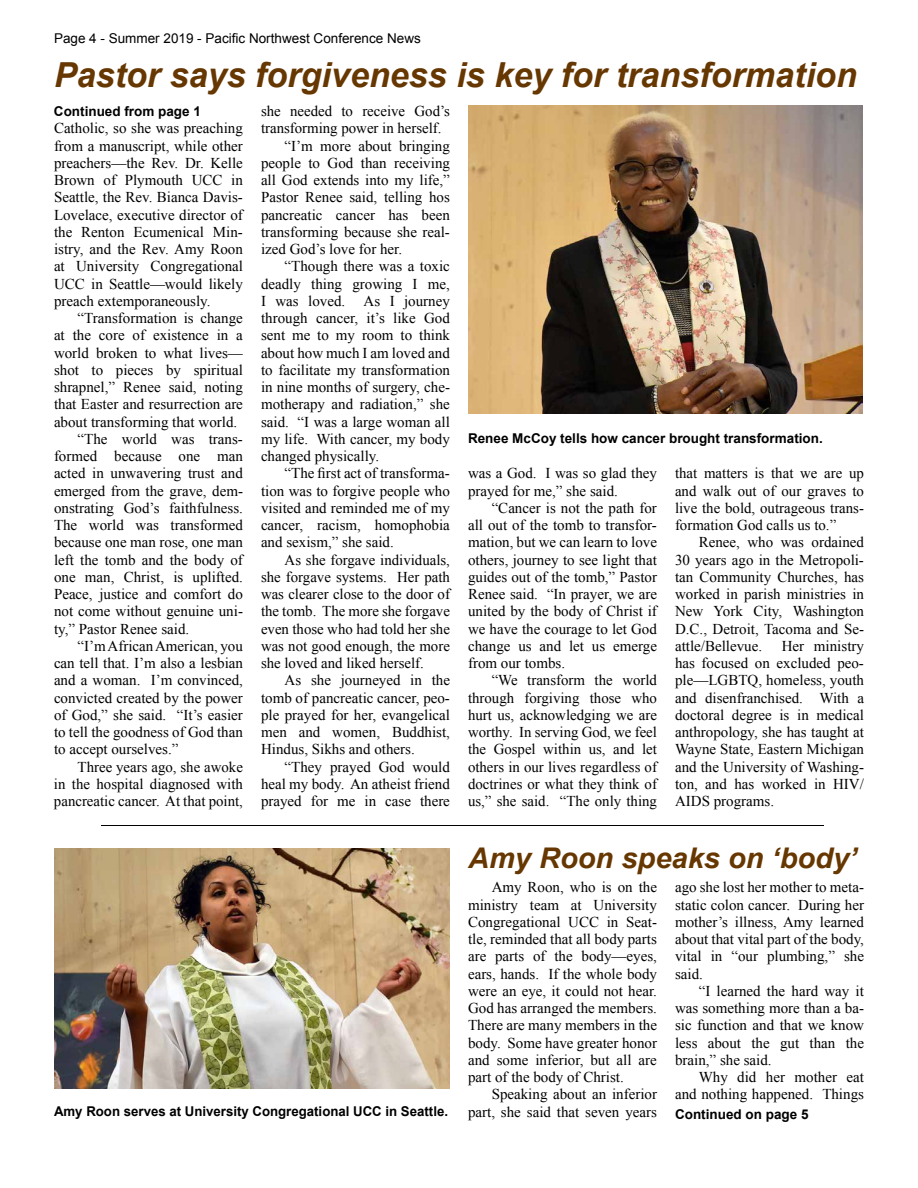
<style>
.page{position:relative;width:918px;height:1188px;background:#fff}
.page>*{position:absolute;margin:0;border:0;box-sizing:border-box;transform-origin:0 0}
.t1{font:italic 700 34.5px "Arial";color:#663700}
.t2{font:italic 700 28.5px "Arial";color:#663700}
.t3{font:15px/17.2px "Times New Roman";color:#000;text-align:justify}
.t4{font:700 13.5px "Arial";color:#000}
.t5{font:13.5px "Arial";color:#000}
</style>
<div class="page">
<img style="left:468px;top:106px;width:394px;height:307px">
<img style="left:54px;top:848px;width:396px;height:241px">
<hr style="left:100px;top:824px;width:726px;height:2px;background:#a4413a;opacity:.5">
<p class="t5" style="left:54px;top:29px;width:368px">Page 4 - Summer 2019 - Pacific Northwest Conference News</p>
<h1 class="t1" style="left:54px;top:53px;width:804px">Pastor says forgiveness is key for transformation</h1>
<p class="t4" style="left:54px;top:102px;width:149px">Continued from page 1</p>
<p class="t3" style="left:54px;top:120px;width:190px">Catholic, so she was preaching from a manuscript, while other preachers—the Rev. Dr. Kelle Brown of Plymouth UCC in Seattle, the Rev. Bianca Davis-Lovelace, executive director of the Renton Ecumenical Min&shy;istry, and the Rev. Amy Roon at University Congregational UCC in Seattle—would likely preach extemporaneously.</p>
<p class="t3" style="left:78px;top:309px;width:167px">“Transformation is change</p>
<p class="t3" style="left:54px;top:327px;width:190px">at the core of existence in a</p>
<p class="t3" style="left:54px;top:344px;width:190px">world broken to what lives—</p>
<p class="t3" style="left:54px;top:361px;width:190px">shot to pieces by spiritual</p>
<p class="t3" style="left:54px;top:378px;width:190px">shrapnel,” Renee said, noting</p>
<p class="t3" style="left:54px;top:396px;width:190px">that Easter and resurrection are</p>
<p class="t3" style="left:54px;top:413px;width:185px">about transforming that world.</p>
<p class="t3" style="left:78px;top:430px;width:167px">“The world was trans-</p>
<p class="t3" style="left:54px;top:447px;width:190px">formed because one man</p>
<p class="t3" style="left:54px;top:465px;width:190px">acted in unwavering trust and</p>
<p class="t3" style="left:54px;top:482px;width:190px">emerged from the grave, dem-</p>
<p class="t3" style="left:54px;top:499px;width:190px">onstrating God’s faithfulness.</p>
<p class="t3" style="left:54px;top:516px;width:190px">The world was transformed</p>
<p class="t3" style="left:54px;top:534px;width:190px">because one man rose, one man</p>
<p class="t3" style="left:54px;top:551px;width:190px">left the tomb and the body of</p>
<p class="t3" style="left:54px;top:568px;width:190px">one man, Christ, is uplifted.</p>
<p class="t3" style="left:54px;top:585px;width:190px">Peace, justice and comfort do</p>
<p class="t3" style="left:54px;top:603px;width:190px">not come without genuine uni-</p>
<p class="t3" style="left:54px;top:620px;width:137px">ty,” Pastor Renee said.</p>
<p class="t3" style="left:78px;top:637px;width:167px">“I’m African American, you</p>
<p class="t3" style="left:54px;top:654px;width:190px">can tell that. I’m also a lesbian</p>
<p class="t3" style="left:54px;top:672px;width:190px">and a woman. I’m convinced,</p>
<p class="t3" style="left:54px;top:689px;width:190px">convicted created by the power</p>
<p class="t3" style="left:54px;top:706px;width:190px">of God,” she said. “It’s easier</p>
<p class="t3" style="left:54px;top:723px;width:190px">to tell the goodness of God than</p>
<p class="t3" style="left:54px;top:741px;width:126px">to accept ourselves.”</p>
<p class="t3" style="left:78px;top:758px;width:167px">Three years ago, she awoke</p>
<p class="t3" style="left:54px;top:775px;width:191px">in the hospital diagnosed with</p>
<p class="t3" style="left:54px;top:792px;width:191px">pancreatic cancer. At that point,</p>
<p class="t3" style="left:261px;top:102px;width:190px">she needed to receive God’s</p>
<p class="t3" style="left:261px;top:120px;width:182px">transforming power in herself.</p>
<p class="t3" style="left:285px;top:137px;width:167px">“I’m more about bringing</p>
<p class="t3" style="left:261px;top:154px;width:190px">people to God than receiving</p>
<p class="t3" style="left:261px;top:171px;width:190px">all God extends into my life,”</p>
<p class="t3" style="left:261px;top:189px;width:190px">Pastor Renee said, telling hos</p>
<p class="t3" style="left:261px;top:206px;width:190px">pancreatic cancer has been</p>
<p class="t3" style="left:261px;top:223px;width:190px">transforming because she real-</p>
<p class="t3" style="left:261px;top:240px;width:143px">ized God’s love for her.</p>
<p class="t3" style="left:285px;top:258px;width:167px">“Though there was a toxic</p>
<p class="t3" style="left:261px;top:275px;width:190px">deadly thing growing I me,</p>
<p class="t3" style="left:261px;top:292px;width:190px">I was loved. As I journey</p>
<p class="t3" style="left:261px;top:309px;width:190px">through cancer, it’s like God</p>
<p class="t3" style="left:261px;top:327px;width:190px">sent me to my room to think</p>
<p class="t3" style="left:261px;top:344px;width:190px">about how much I am loved and</p>
<p class="t3" style="left:261px;top:361px;width:190px">to facilitate my transformation</p>
<p class="t3" style="left:261px;top:378px;width:190px">in nine months of surgery, che-</p>
<p class="t3" style="left:261px;top:396px;width:190px">motherapy and radiation,” she</p>
<p class="t3" style="left:261px;top:413px;width:190px">said. “I was a large woman all</p>
<p class="t3" style="left:261px;top:430px;width:190px">my life. With cancer, my body</p>
<p class="t3" style="left:261px;top:447px;width:120px">changed physically.</p>
<p class="t3" style="left:285px;top:465px;width:167px">“The first act of transforma-</p>
<p class="t3" style="left:261px;top:482px;width:190px">tion was to forgive people who</p>
<p class="t3" style="left:261px;top:499px;width:190px">visited and reminded me of my</p>
<p class="t3" style="left:261px;top:516px;width:190px">cancer, racism, homophobia</p>
<p class="t3" style="left:261px;top:534px;width:134px">and sexism,” she said.</p>
<p class="t3" style="left:285px;top:551px;width:167px">As she forgave individuals,</p>
<p class="t3" style="left:261px;top:568px;width:190px">she forgave systems. Her path</p>
<p class="t3" style="left:261px;top:585px;width:190px">was clearer close to the door of</p>
<p class="t3" style="left:261px;top:603px;width:190px">the tomb. The more she forgave</p>
<p class="t3" style="left:261px;top:620px;width:191px">even those who had told her she</p>
<p class="t3" style="left:261px;top:637px;width:190px">was not good enough, the more</p>
<p class="t3" style="left:261px;top:654px;width:164px">she loved and liked herself.</p>
<p class="t3" style="left:285px;top:672px;width:167px">As she journeyed in the</p>
<p class="t3" style="left:261px;top:689px;width:190px">tomb of pancreatic cancer, peo-</p>
<p class="t3" style="left:261px;top:706px;width:190px">ple prayed for her, evangelical</p>
<p class="t3" style="left:261px;top:723px;width:190px">men and women, Buddhist,</p>
<p class="t3" style="left:261px;top:741px;width:155px">Hindus, Sikhs and others.</p>
<p class="t3" style="left:285px;top:758px;width:167px">“They prayed God would</p>
<p class="t3" style="left:261px;top:775px;width:190px">heal my body. An atheist friend</p>
<p class="t3" style="left:261px;top:792px;width:190px">prayed for me in case there</p>
<p class="t4" style="left:54px;top:1102px;width:396px">Amy Roon serves at University Congregational UCC in Seattle.</p>
<p class="t4" style="left:468px;top:430px;width:356px">Renee McCoy tells how cancer brought transformation.</p>
<p class="t3" style="left:468px;top:465px;width:190px">was a God. I was so glad they prayed for me,” she said.</p>
<p class="t3" style="left:468px;top:499px;width:190px;text-indent:24px">“Cancer is not the path for all out of the tomb to transfor&shy;mation, but we can learn to love others, journey to see light that guides out of the tomb,” Pastor Renee said. “In prayer, we are united by the body of Christ if we have the courage to let God change us and let us emerge from our tombs.</p>
<p class="t3" style="left:468px;top:672px;width:191px;text-indent:24px">“We transform the world through forgiving those who hurt us, acknowledging we are worthy. In serving God, we feel the Gospel within us, and let others in our lives regardless of doctrines or what they think of us,” she said. “The only thing</p>
<p class="t3" style="left:675px;top:465px;width:191px">that matters is that we are up and walk out of our graves to live the bold, outrageous trans&shy;formation God calls us to.”</p>
<p class="t3" style="left:675px;top:534px;width:190px;text-indent:24px">Renee, who was ordained 30 years ago in the Metropoli&shy;tan Community Churches, has worked in parish ministries in New York City, Washington D.C., Detroit, Tacoma and Se&shy;attle/Bellevue.</p>
<p class="t3" style="left:675px;top:637px;width:190px;text-indent:107px">Her ministry has focused on excluded peo&shy;ple—LGBTQ, homeless, youth and disenfranchised. With a doctoral degree is in medical anthropology, she has taught at Wayne State, Eastern Michigan and the University of Washing&shy;ton, and has worked in HIV/ AIDS programs.</p>
<h2 class="t2" style="left:468px;top:840px;width:391px">Amy Roon speaks on ‘body’</h2>
<p class="t3" style="left:468px;top:879px;width:190px;text-indent:24px">Amy Roon, who is on the ministry team at University Congregational UCC in Seat&shy;tle, reminded that all body parts are parts of the body—eyes, ears, hands. If the whole body were an eye, it could not hear.<br>God has arranged the members.<br>There are many members in the body. Some have greater honor and some inferior, but all are part of the body of Christ.</p>
<p class="t3" style="left:468px;top:1086px;width:190px;text-align:right">Speaking about an inferior part, she said that seven years</p>
<p class="t3" style="left:675px;top:879px;width:190px">ago she lost her mother to meta&shy;static colon cancer. During her mother’s illness, Amy learned about that vital part of the body, vital in “our plumbing,” she said.</p>
<p class="t3" style="left:675px;top:982px;width:190px;text-indent:24px">“I learned the hard way it was something more than a ba&shy;sic function and that we know less about the gut than the brain,” she said.</p>
<p class="t3" style="left:675px;top:1068px;width:190px;text-align:right">Why did her mother eat and nothing happened. Things</p>
<p class="t4" style="left:675px;top:1105px;width:135px">Continued on page 5</p>
</div>
